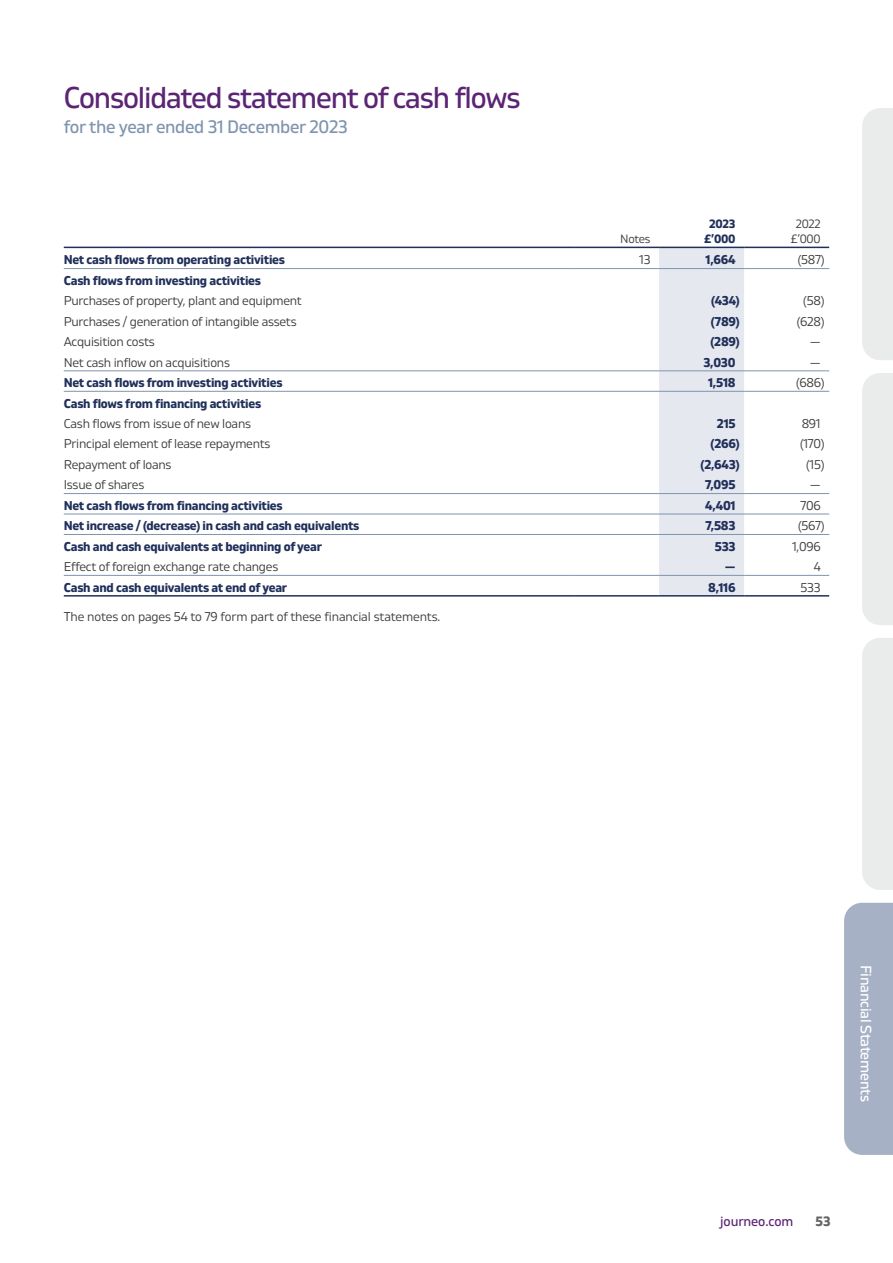
<style>
.page{position:relative;width:893px;height:1263px;background:#fff}
.page>*{position:absolute;margin:0;border:0;box-sizing:border-box;transform-origin:0 0}
.t1{font:30px "Gilam";letter-spacing:-.04em;color:#5b2573}
.t2{font:18px "Gilam";letter-spacing:-.02em;color:#7f94ae}
.t3{font:15px "Gilam";letter-spacing:-.02em;color:#fff}
.t4{font:13.5px "Gilam";letter-spacing:-.01em;color:#5b2573}
.t5{font:700 13.5px "Gilam";color:#646363}
.t6{font:700 12.75px "Gilam";letter-spacing:-.02em;color:#20305a}
.t7{font:12.75px "Gilam";letter-spacing:-.02em;color:#3c3c3b}
.t8{font:12px/15px "Gilam";letter-spacing:-.02em;color:#3c3c3b;text-align:center}
.t9{font:700 12px/15px "Gilam";letter-spacing:-.02em;color:#20305a;text-align:center}
</style>
<div class="page">
<div style="left:862px;top:373px;width:31px;height:252px;background:#eaebeb"></div>
<div style="left:862px;top:638px;width:31px;height:252px;background:#eaebeb"></div>
<div style="left:844px;top:903px;width:49px;height:252px;background:#a6b1c5"></div>
<div style="left:659px;top:248px;width:85px;height:347px;background:#e6e8ef"></div>
<hr style="left:64px;top:247px;width:510px;height:1px;background:#20305a">
<hr style="left:574px;top:247px;width:85px;height:1px;background:#20305a">
<hr style="left:659px;top:247px;width:85px;height:1px;background:#20305a">
<hr style="left:744px;top:247px;width:85px;height:1px;background:#20305a">
<hr style="left:64px;top:268px;width:510px;height:1px;background:#7f94ae">
<hr style="left:574px;top:268px;width:85px;height:1px;background:#7f94ae">
<hr style="left:744px;top:268px;width:85px;height:1px;background:#7f94ae">
<hr style="left:659px;top:268px;width:85px;height:1px;background:#7f94ae">
<hr style="left:64px;top:391px;width:510px;height:1px;background:#7f94ae">
<hr style="left:574px;top:391px;width:85px;height:1px;background:#7f94ae">
<hr style="left:744px;top:391px;width:85px;height:1px;background:#7f94ae">
<hr style="left:659px;top:391px;width:85px;height:1px;background:#7f94ae">
<hr style="left:64px;top:514px;width:510px;height:1px;background:#7f94ae">
<hr style="left:574px;top:514px;width:85px;height:1px;background:#7f94ae">
<hr style="left:744px;top:514px;width:85px;height:1px;background:#7f94ae">
<hr style="left:659px;top:514px;width:85px;height:1px;background:#7f94ae">
<hr style="left:64px;top:595px;width:510px;height:2px;background:#20305a">
<hr style="left:574px;top:595px;width:85px;height:2px;background:#20305a">
<hr style="left:744px;top:595px;width:85px;height:2px;background:#20305a">
<hr style="left:659px;top:595px;width:85px;height:2px;background:#20305a">
<hr style="left:64px;top:370px;width:510px;height:1px;background:#7f94ae">
<hr style="left:574px;top:370px;width:85px;height:1px;background:#7f94ae">
<hr style="left:659px;top:370px;width:85px;height:1px;background:#7f94ae">
<hr style="left:744px;top:370px;width:85px;height:1px;background:#7f94ae">
<hr style="left:64px;top:493px;width:510px;height:1px;background:#7f94ae">
<hr style="left:574px;top:493px;width:85px;height:1px;background:#7f94ae">
<hr style="left:659px;top:493px;width:85px;height:1px;background:#7f94ae">
<hr style="left:744px;top:493px;width:85px;height:1px;background:#7f94ae">
<hr style="left:64px;top:534px;width:510px;height:1px;background:#7f94ae">
<hr style="left:574px;top:534px;width:85px;height:1px;background:#7f94ae">
<hr style="left:659px;top:534px;width:85px;height:1px;background:#7f94ae">
<hr style="left:744px;top:534px;width:85px;height:1px;background:#7f94ae">
<hr style="left:64px;top:575px;width:510px;height:1px;background:#7f94ae">
<hr style="left:574px;top:575px;width:85px;height:1px;background:#7f94ae">
<hr style="left:659px;top:575px;width:85px;height:1px;background:#7f94ae">
<hr style="left:744px;top:575px;width:85px;height:1px;background:#7f94ae">
<div style="left:862px;top:108px;width:31px;height:252px;background:#eaebeb"></div>
<h1 class="t1" style="left:64px;top:75px;width:458px">Consolidated statement of cash flows</h1>
<h2 class="t2" style="left:64px;top:114px;width:285px">for the year ended 31 December 2023</h2>
<p class="t8" style="left:620px;top:231px;width:32px">Notes</p>
<p class="t9" style="left:704px;top:216px;width:33px">2023 £’000</p>
<p class="t8" style="left:791px;top:216px;width:32px">2022 £’000</p>
<p class="t6" style="left:64px;top:250px;width:223px">Net cash flows from operating activities</p>
<p class="t7" style="left:639px;top:250px;width:13px">13</p>
<p class="t6" style="left:706px;top:250px;width:32px">1,664</p>
<p class="t7" style="left:798px;top:250px;width:28px">(587)</p>
<p class="t6" style="left:64px;top:271px;width:199px">Cash flows from investing activities</p>
<p class="t7" style="left:64px;top:291px;width:240px">Purchases of property, plant and equipment</p>
<p class="t6" style="left:711px;top:291px;width:30px">(434)</p>
<p class="t7" style="left:803px;top:291px;width:23px">(58)</p>
<p class="t7" style="left:64px;top:312px;width:234px">Purchases / generation of intangible assets</p>
<p class="t6" style="left:711px;top:312px;width:30px">(789)</p>
<p class="t7" style="left:797px;top:312px;width:29px">(628)</p>
<p class="t7" style="left:64px;top:332px;width:92px">Acquisition costs</p>
<p class="t6" style="left:710px;top:332px;width:31px">(289)</p>
<p class="t7" style="left:810px;top:332px;width:12px">—</p>
<p class="t7" style="left:64px;top:353px;width:168px">Net cash inflow on acquisitions</p>
<p class="t6" style="left:703px;top:353px;width:34px">3,030</p>
<p class="t7" style="left:810px;top:353px;width:12px">—</p>
<p class="t6" style="left:64px;top:373px;width:220px">Net cash flows from investing activities</p>
<p class="t6" style="left:708px;top:373px;width:29px">1,518</p>
<p class="t7" style="left:796px;top:373px;width:30px">(686)</p>
<p class="t6" style="left:64px;top:394px;width:199px">Cash flows from financing activities</p>
<p class="t7" style="left:64px;top:414px;width:189px">Cash flows from issue of new loans</p>
<p class="t6" style="left:717px;top:414px;width:20px">215</p>
<p class="t7" style="left:802px;top:414px;width:21px">891</p>
<p class="t7" style="left:64px;top:434px;width:208px">Principal element of lease repayments</p>
<p class="t6" style="left:710px;top:434px;width:31px">(266)</p>
<p class="t7" style="left:800px;top:434px;width:26px">(170)</p>
<p class="t7" style="left:64px;top:455px;width:109px">Repayment of loans</p>
<p class="t6" style="left:700px;top:455px;width:41px">(2,643)</p>
<p class="t7" style="left:806px;top:455px;width:20px">(15)</p>
<p class="t7" style="left:64px;top:475px;width:82px">Issue of shares</p>
<p class="t6" style="left:705px;top:475px;width:32px">7,095</p>
<p class="t7" style="left:810px;top:475px;width:12px">—</p>
<p class="t6" style="left:64px;top:496px;width:221px">Net cash flows from financing activities</p>
<p class="t6" style="left:705px;top:496px;width:32px">4,401</p>
<p class="t7" style="left:800px;top:496px;width:22px">706</p>
<p class="t6" style="left:64px;top:516px;width:297px">Net increase / (decrease) in cash and cash equivalents</p>
<p class="t6" style="left:705px;top:516px;width:32px">7,583</p>
<p class="t7" style="left:798px;top:516px;width:28px">(567)</p>
<p class="t6" style="left:64px;top:537px;width:260px">Cash and cash equivalents at beginning of year</p>
<p class="t6" style="left:715px;top:537px;width:22px">533</p>
<p class="t7" style="left:792px;top:537px;width:30px">1,096</p>
<p class="t7" style="left:64px;top:557px;width:216px">Effect of foreign exchange rate changes</p>
<p class="t6" style="left:725px;top:557px;width:12px">—</p>
<p class="t7" style="left:814px;top:557px;width:9px">4</p>
<p class="t6" style="left:64px;top:578px;width:225px">Cash and cash equivalents at end of year</p>
<p class="t6" style="left:708px;top:578px;width:29px">8,116</p>
<p class="t7" style="left:801px;top:578px;width:22px">533</p>
<p class="t7" style="left:64px;top:607px;width:378px">The notes on pages 54 to 79 form part of these financial statements.</p>
<p class="t3" style="left:877px;top:965px;width:138px;rotate:90deg">Financial Statements</p>
<p class="t4" style="left:720px;top:1211px;width:75px">journeo.com</p>
<p class="t5" style="left:815px;top:1211px;width:17px">53</p>
</div>
